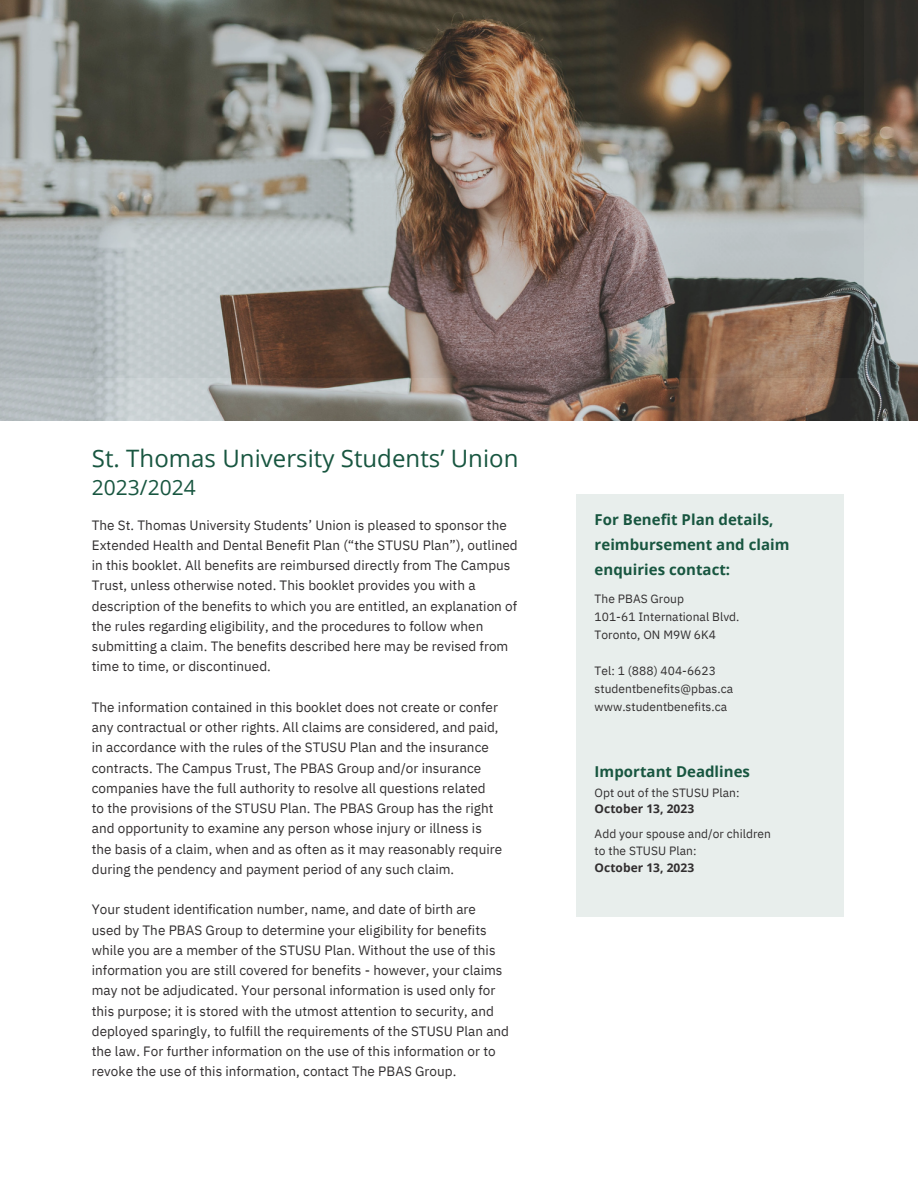
<style>
.page{position:relative;width:918px;height:1188px;background:#fff}
.page>*{position:absolute;margin:0;border:0;box-sizing:border-box;transform-origin:0 0}
.t1{font:24px "Open Sans";color:#185640}
.t2{font:21px "Open Sans";letter-spacing:.005em;color:#185640}
.t3{font:700 15px/24.8px "Open Sans";color:#185640}
.t4{font:13.5px/20.2px "IBM Plex Sans";letter-spacing:.005em;color:#312e2f}
.t5{font:12px/18px "IBM Plex Sans";letter-spacing:.005em;color:#312e2f}
.t6{font:700 12px "Open Sans";letter-spacing:.005em;color:#312e2f}
</style>
<div class="page">
<img style="left:0;top:0;width:918px;height:421px">
<div style="left:577px;top:494px;width:267px;height:423px;background:#e8eeec"></div>
<p class="t1" style="left:92px;top:441px;width:428px">St. Thomas University Students’ Union</p>
<p class="t2" style="left:92px;top:473px;width:106px">2023/2024</p>
<p class="t4" style="left:92px;top:514px;width:427px">The St. Thomas University Students’ Union is pleased to sponsor the Extended Health and Dental Benefit Plan (“the STUSU Plan”), outlined in this booklet. All benefits are reimbursed directly from The Campus Trust, unless otherwise noted. This booklet provides you with a description of the benefits to which you are entitled, an explanation of the rules regarding eligibility, and the procedures to follow when submitting a claim. The benefits described here may be revised from time to time, or discontinued.</p>
<p class="t4" style="left:92px;top:697px;width:408px">The information contained in this booklet does not create or confer</p>
<p class="t4" style="left:92px;top:717px;width:408px">any contractual or other rights. All claims are considered, and paid,</p>
<p class="t4" style="left:92px;top:737px;width:399px">in accordance with the rules of the STUSU Plan and the insurance</p>
<p class="t4" style="left:92px;top:757px;width:391px">contracts. The Campus Trust, The PBAS Group and/or insurance</p>
<p class="t4" style="left:92px;top:778px;width:396px">companies have the full authority to resolve all questions related</p>
<p class="t4" style="left:92px;top:798px;width:403px">to the provisions of the STUSU Plan. The PBAS Group has the right</p>
<p class="t4" style="left:92px;top:818px;width:392px">and opportunity to examine any person whose injury or illness is</p>
<p class="t4" style="left:92px;top:838px;width:412px">the basis of a claim, when and as often as it may reasonably require during the pendency and payment period of any such claim.</p>
<p class="t4" style="left:92px;top:899px;width:386px">Your student identification number, name, and date of birth are</p>
<p class="t4" style="left:92px;top:919px;width:396px">used by The PBAS Group to determine your eligibility for benefits</p>
<p class="t4" style="left:92px;top:940px;width:405px">while you are a member of the STUSU Plan. Without the use of this</p>
<p class="t4" style="left:92px;top:960px;width:419px">information you are still covered for benefits - however, your claims may not be adjudicated. Your personal information is used only for this purpose; it is stored with the utmost attention to security, and deployed sparingly, to fulfill the requirements of the STUSU Plan and the law. For further information on the use of this information or to revoke the use of this information, contact The PBAS Group.</p>
<p class="t3" style="left:595px;top:507px;width:196px">For Benefit Plan details, reimbursement and claim enquiries contact:</p>
<p class="t5" style="left:595px;top:590px;width:91px">The PBAS Group</p>
<p class="t5" style="left:595px;top:608px;width:146px">101-61 International Blvd.<br>Toronto, ON M9W 6K4</p>
<p class="t5" style="left:595px;top:662px;width:140px">Tel: 1 (888) 404-6623 studentbenefits@pbas.ca www.studentbenefits.ca</p>
<p class="t3" style="left:595px;top:759px;width:157px">Important Deadlines</p>
<p class="t5" style="left:595px;top:783px;width:146px">Opt out of the STUSU Plan:</p>
<p class="t6" style="left:595px;top:801px;width:101px">October 13, 2023</p>
<p class="t5" style="left:595px;top:825px;width:178px">Add your spouse and/or children</p>
<p class="t5" style="left:595px;top:842px;width:103px">to the STUSU Plan:</p>
<p class="t6" style="left:595px;top:859px;width:101px">October 13, 2023</p>
</div>
